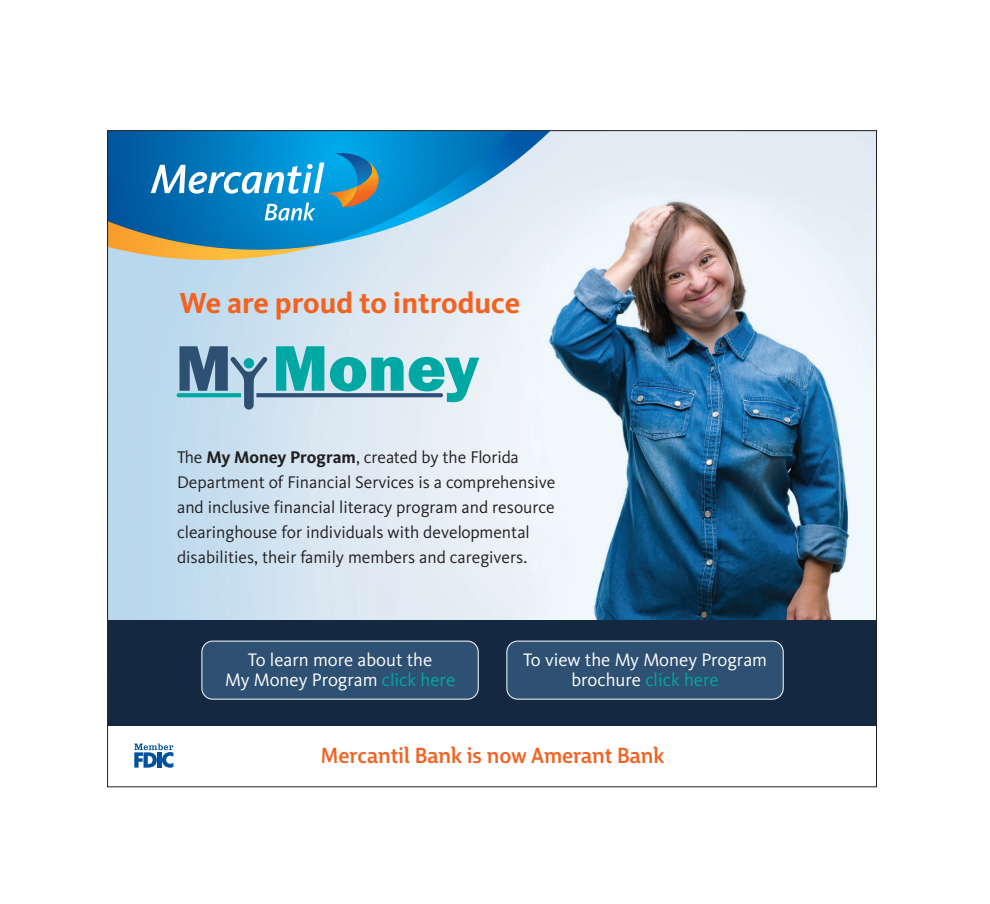
<style>
.page{position:relative;width:990px;height:904px;background:#fff}
.page>*{position:absolute;margin:0;border:0;box-sizing:border-box;transform-origin:0 0}
.t1{font:700 30px "Kievit LF";color:#f26221}
.t2{font:500 21.25px "Big City Grotesque Pro";color:#f26221}
.t3{font:18.75px/20px "Kievit LF";color:#fff;text-align:center}
.t4{font:17.5px/25px "Kievit LF";color:#231f20}
.s1{font-weight:700}
.s2{color:#00a8a3}
</style>
<div class="page">
<img style="left:109px;top:132px;width:766px;height:488px">
<div style="left:108px;top:620px;width:768px;height:105px;background:#142841"></div>
<svg style="left:177px;top:346px;width:302px;height:64px"></svg>
<svg style="left:109px;top:132px;width:442px;height:133px"></svg>
<div style="left:507px;top:641px;width:276px;height:58px;background:#2e5072;border-radius:11px"></div>
<div style="left:507px;top:641px;width:277px;height:58px;border:1px solid #fff;border-radius:11px"></div>
<div style="left:202px;top:641px;width:276px;height:58px;background:#2e5072;border-radius:11px"></div>
<div style="left:202px;top:641px;width:277px;height:58px;border:1px solid #fff;border-radius:11px"></div>
<svg style="left:134px;top:743px;width:39px;height:24px"></svg>
<hr style="left:157px;top:752px;width:4px;height:15px;background:#01529a">
<h1 class="t1" style="left:180px;top:285px;width:342px">We are proud to introduce</h1>
<p class="t4" style="left:177px;top:445px;width:380px">The <span class="s1">My Money Program</span>, created by the Florida Department of Financial Services is a comprehensive and inclusive financial literacy program and resource clearinghouse for individuals with developmental disabilities, their family members and caregivers.</p>
<p class="t3" style="left:225px;top:650px;width:232px">To learn more about the<br>My Money Program <span class="s2">click here</span></p>
<p class="t3" style="left:523px;top:650px;width:246px">To view the My Money Program brochure <span class="s2">click here</span></p>
<p class="t2" style="left:321px;top:738px;width:345px">Mercantil Bank is now Amerant Bank</p>
</div>
